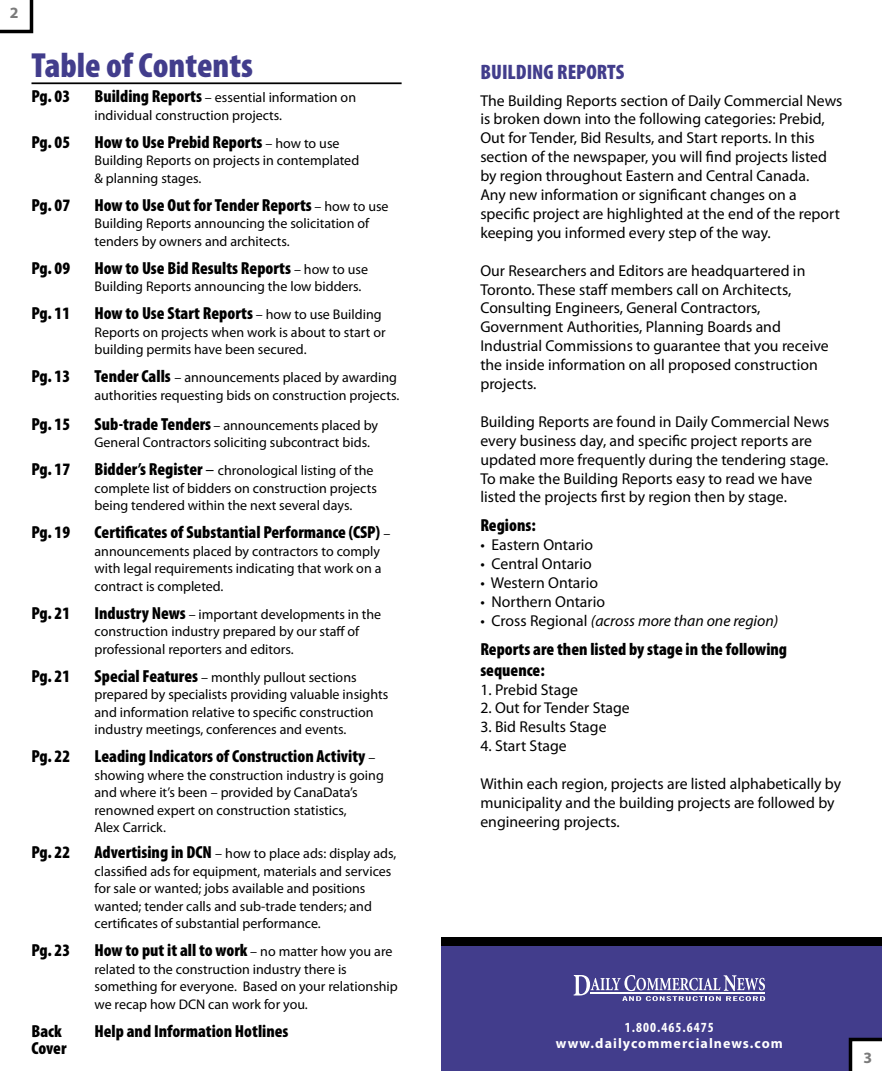
<style>
.page{position:relative;width:882px;height:1071px;background:#fff}
.page>*{position:absolute;margin:0;border:0;box-sizing:border-box;transform-origin:0 0}
.t1{font:900 condensed 35px "Myriad Pro";color:#423d8c}
.t2{font:900 condensed 21px "Myriad Pro";color:#423d8c}
.t3{font:900 condensed 17.5px/21px "Myriad Pro";color:#000}
.t4{font:15.75px/18.9px "Myriad Pro";color:#000}
.t5{font:italic 15.75px "Myriad Pro";color:#000}
.t6{font:14px/17.5px "Myriad Pro";color:#000}
.t7{font:700 14px "Myriad Pro";letter-spacing:.075em;color:#fff}
.t8{font:700 condensed 14px "Myriad Pro";letter-spacing:.075em;color:#fff}
.s1{font-weight:900;font-stretch:condensed;font-size:17.5px}
.s2{font-weight:400;font-stretch:normal;font-size:14px}
.s3{font-size:17.5px}
.s4{font-style:normal}
</style>
<div class="page">
<div style="left:441px;top:937px;width:441px;height:134px;background:#423d8c"></div>
<div style="left:441px;top:937px;width:441px;height:9px;background:#000"></div>
<svg style="left:574px;top:975px;width:191px;height:26px"></svg>
<hr style="left:32px;top:82px;width:370px;height:2px;background:#000">
<svg style="left:0;top:0;width:34px;height:34px"></svg>
<svg style="left:848px;top:1037px;width:34px;height:34px"></svg>
<h1 class="t1" style="left:32px;top:43px;width:223px">Table of Contents</h1>
<p class="t3" style="left:32px;top:86px;width:40px">Pg. 03</p>
<p class="t6" style="left:94px;top:89px;width:263px"><span class="s1">Building Reports</span> – essential information on individual construction projects.</p>
<p class="t3" style="left:32px;top:131px;width:40px">Pg. 05</p>
<p class="t3" style="left:94px;top:131px;width:247px">How to Use Prebid Reports <span class="s2">– how to use</span></p>
<p class="t6" style="left:95px;top:152px;width:266px">Building Reports on projects in contemplated &amp; planning stages.</p>
<p class="t3" style="left:32px;top:194px;width:40px">Pg. 07</p>
<p class="t3" style="left:94px;top:194px;width:296px">How to Use Out for Tender Reports <span class="s2">– how to use</span></p>
<p class="t6" style="left:95px;top:215px;width:276px">Building Reports announcing the solicitation of tenders by owners and architects.</p>
<p class="t3" style="left:32px;top:257px;width:40px">Pg. 09</p>
<p class="t3" style="left:94px;top:257px;width:275px">How to Use Bid Results Reports <span class="s2">– how to use</span></p>
<p class="t6" style="left:94px;top:278px;width:268px">Building Reports announcing the low bidders.</p>
<p class="t3" style="left:32px;top:303px;width:40px">Pg. 11</p>
<p class="t3" style="left:94px;top:303px;width:289px">How to Use Start Reports <span class="s2">– how to use Building</span></p>
<p class="t6" style="left:95px;top:323px;width:293px">Reports on projects when work is about to start or building permits have been secured.</p>
<p class="t3" style="left:32px;top:366px;width:40px">Pg. 13</p>
<p class="t6" style="left:94px;top:369px;width:306px"><span class="s1">Tender Calls</span> – announcements placed by awarding authorities requesting bids on construction projects.</p>
<p class="t3" style="left:32px;top:413px;width:40px">Pg. 15</p>
<p class="t6" style="left:94px;top:416px;width:285px"><span class="s1">Sub-trade Tenders</span> – announcements placed by<br>General Contractors soliciting subcontract bids.</p>
<p class="t3" style="left:32px;top:458px;width:40px">Pg. 17</p>
<p class="t6" style="left:94px;top:461px;width:284px"><span class="s1">Bidder’s Register</span> <span class="s3">–</span> chronological listing of the complete list of bidders on construction projects being tendered within the next several days.</p>
<p class="t3" style="left:32px;top:521px;width:40px">Pg. 19</p>
<p class="t3" style="left:94px;top:521px;width:298px">Certificates of Substantial Performance (CSP) <span class="s2">–</span></p>
<p class="t6" style="left:94px;top:542px;width:288px;text-align:justify">announcements placed by contractors to comply with legal requirements indicating that work on a contract is completed.</p>
<p class="t3" style="left:32px;top:602px;width:40px">Pg. 21</p>
<p class="t6" style="left:94px;top:605px;width:288px"><span class="s1">Industry News</span> – important developments in the construction industry prepared by our staff of professional reporters and editors.</p>
<p class="t3" style="left:32px;top:665px;width:40px">Pg. 21</p>
<p class="t6" style="left:94px;top:668px;width:295px"><span class="s1">Special Features</span> – monthly pullout sections prepared by specialists providing valuable insights and information relative to specific construction industry meetings, conferences and events.</p>
<p class="t3" style="left:32px;top:745px;width:40px">Pg. 22</p>
<p class="t3" style="left:94px;top:745px;width:282px">Leading Indicators of Construction Activity <span class="s2">–</span></p>
<p class="t6" style="left:94px;top:766px;width:291px">showing where the construction industry is going and where it’s been – provided by CanaData’s renowned expert on construction statistics,<br>Alex Carrick.</p>
<p class="t3" style="left:32px;top:842px;width:40px">Pg. 22</p>
<p class="t6" style="left:94px;top:845px;width:303px"><span class="s1">Advertising in DCN</span> – how to place ads: display ads, classified ads for equipment, materials and services for sale or wanted; jobs available and positions wanted; tender calls and sub-trade tenders; and certificates of substantial performance.</p>
<p class="t3" style="left:32px;top:940px;width:40px">Pg. 23</p>
<p class="t3" style="left:94px;top:940px;width:299px">How to put it all to work <span class="s2">– no matter how you are</span></p>
<p class="t6" style="left:95px;top:960px;width:305px">related to the construction industry there is something for everyone. Based on your relationship we recap how DCN can work for you.</p>
<p class="t3" style="left:32px;top:1020px;width:32px">Back</p>
<p class="t3" style="left:94px;top:1020px;width:196px">Help and Information Hotlines</p>
<p class="t3" style="left:32px;top:1038px;width:37px">Cover</p>
<h2 class="t2" style="left:480px;top:58px;width:146px">BUILDING REPORTS</h2>
<p class="t4" style="left:480px;top:91px;width:364px">The Building Reports section of Daily Commercial News is broken down into the following categories: Prebid, Out for Tender, Bid Results, and Start reports. In this section of the newspaper, you will find projects listed by region throughout Eastern and Central Canada.<br>Any new information or significant changes on a specific project are highlighted at the end of the report keeping you informed every step of the way.</p>
<p class="t4" style="left:480px;top:261px;width:350px">Our Researchers and Editors are headquartered in Toronto. These staff members call on Architects, Consulting Engineers, General Contractors, Government Authorities, Planning Boards and Industrial Commissions to guarantee that you receive the inside information on all proposed construction projects.</p>
<p class="t4" style="left:480px;top:412px;width:351px">Building Reports are found in Daily Commercial News every business day, and specific project reports are updated more frequently during the tendering stage.<br>To make the Building Reports easy to read we have listed the projects first by region then by stage.</p>
<p class="t3" style="left:480px;top:514px;width:57px">Regions:</p>
<p class="t4" style="left:480px;top:535px;width:114px">• Eastern Ontario</p>
<p class="t4" style="left:480px;top:554px;width:113px">• Central Ontario</p>
<p class="t4" style="left:480px;top:573px;width:119px">• Western Ontario</p>
<p class="t4" style="left:480px;top:592px;width:126px">• Northern Ontario</p>
<p class="t5" style="left:480px;top:611px;width:299px"><span class="s4">• Cross Regional</span> (across more than one region)</p>
<p class="t3" style="left:480px;top:638px;width:308px">Reports are then listed by stage in the following sequence:</p>
<p class="t4" style="left:480px;top:680px;width:99px">1. Prebid Stage</p>
<p class="t4" style="left:480px;top:698px;width:151px">2. Out for Tender Stage</p>
<p class="t4" style="left:480px;top:717px;width:128px">3. Bid Results Stage</p>
<p class="t4" style="left:480px;top:736px;width:88px">4. Start Stage</p>
<p class="t4" style="left:480px;top:774px;width:362px">Within each region, projects are listed alphabetically by municipality and the building projects are followed by engineering projects.</p>
<p class="t8" style="left:625px;top:1018px;width:91px">1.800.465.6475</p>
<p class="t7" style="left:556px;top:1035px;width:229px">www.dailycommercialnews.com</p>
</div>
